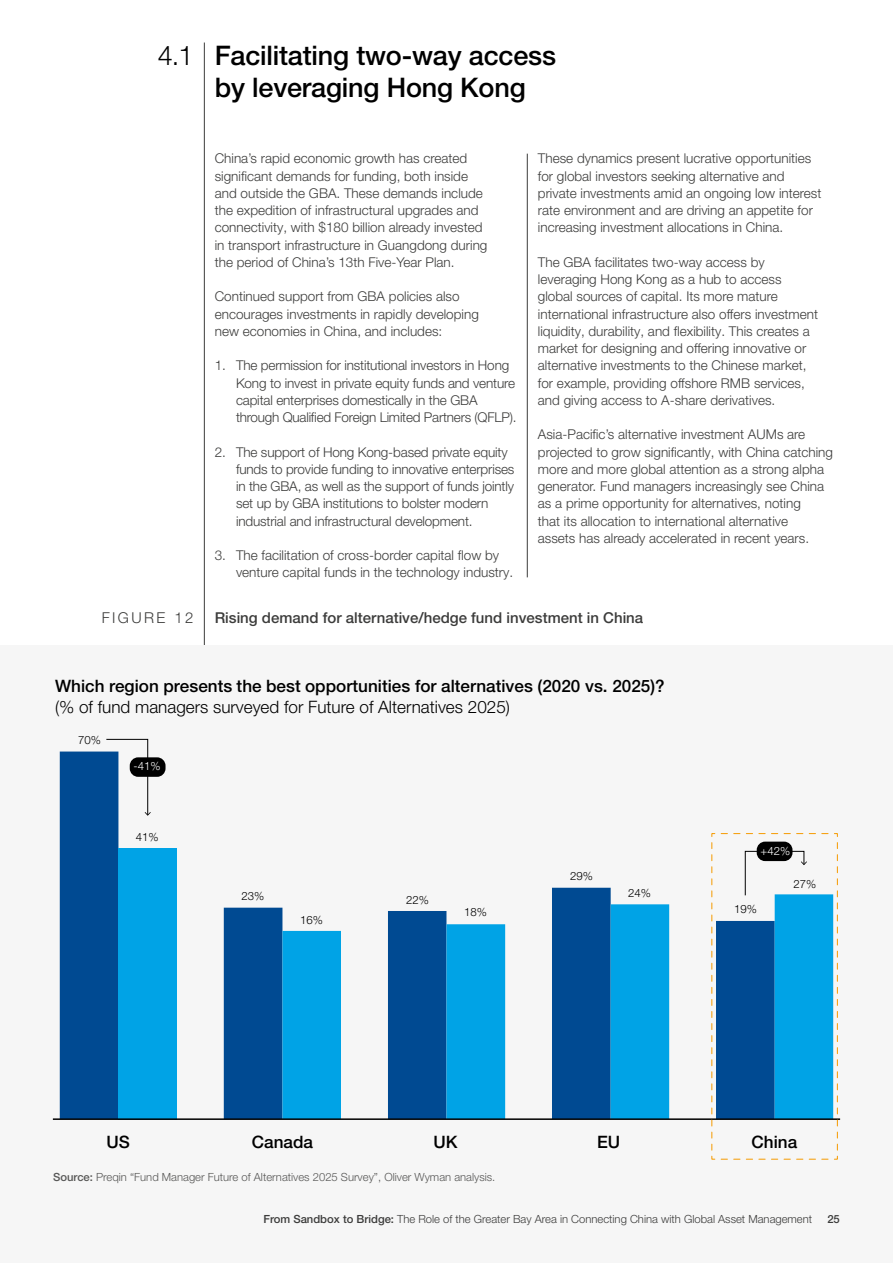
<style>
.page{position:relative;width:893px;height:1263px;background:#fff}
.page>*{position:absolute;margin:0;border:0;box-sizing:border-box;transform-origin:0 0}
.t1{font:500 27px/32.4px "Helvetica Neue LT Pro";letter-spacing:-.005em;color:#000}
.t2{font:300 27px "Helvetica Neue LT Pro";color:#000}
.t3{font:500 17.1px "Helvetica Neue LT Pro";color:#000}
.t4{font:300 17.1px "Helvetica Neue LT Pro";color:#000}
.t5{font:500 15px "Helvetica Neue LT Pro";color:#3c3c3b}
.t6{font:300 15px "Helvetica Neue LT Pro";letter-spacing:.16em;color:#3c3c3b}
.t7{font:300 13.5px/17.2px "Helvetica Neue LT Pro";color:#3c3c3b}
.t8{font:300 11.4px "Helvetica Neue LT Pro";color:#000}
.t9{font:300 11.4px "Helvetica Neue LT Pro";color:#fff}
.t10{font:300 11.25px "Helvetica Neue LT Pro";color:#3c3c3b}
.t11{font:300 11.25px "Helvetica Neue LT Pro";color:#575756}
.t12{font:500 11.25px "Helvetica Neue LT Pro";color:#3c3c3b}
.s1{font-weight:500}
</style>
<div class="page">
<hr style="left:204px;top:43px;width:1px;height:786px;background:#3c3c3b">
<hr style="left:527px;top:154px;width:1px;height:423px;background:#3c3c3b">
<div style="left:0;top:646px;width:893px;height:617px;background:#f6f6f6"></div>
<svg style="left:60px;top:751px;width:551px;height:367px"></svg>
<div style="left:118px;top:848px;width:59px;height:271px;background:#00a3e6"></div>
<svg style="left:282px;top:894px;width:388px;height:224px"></svg>
<svg style="left:106px;top:739px;width:45px;height:77px"></svg>
<div style="left:130px;top:757px;width:36px;height:20px;background:#000;border-radius:8px"></div>
<hr style="left:53px;top:1118px;width:787px;height:2px;background:#000">
<svg style="left:711px;top:833px;width:127px;height:327px"></svg>
<h1 class="t2" style="left:158px;top:39px;width:37px">4.1</h1>
<h1 class="t1" style="left:215px;top:39px;width:343px">Facilitating two-way access by leveraging Hong Kong</h1>
<p class="t7" style="left:215px;top:150px;width:274px">China’s rapid economic growth has created significant demands for funding, both inside and outside the GBA. These demands include the expedition of infrastructural upgrades and connectivity, with $180 billion already invested in transport infrastructure in Guangdong during the period of China’s 13th Five-Year Plan.</p>
<p class="t7" style="left:215px;top:288px;width:266px">Continued support from GBA policies also encourages investments in rapidly developing new economies in China, and includes:</p>
<p class="t7" style="left:236px;top:357px;width:282px;text-indent:-21px">1. The permission for institutional investors in Hong Kong to invest in private equity funds and venture capital enterprises domestically in the GBA through Qualified Foreign Limited Partners (QFLP).</p>
<p class="t7" style="left:236px;top:443px;width:280px;text-indent:-21px">2. The support of Hong Kong-based private equity funds to provide funding to innovative enterprises in the GBA, as well as the support of funds jointly set up by GBA institutions to bolster modern industrial and infrastructural development.</p>
<p class="t7" style="left:236px;top:546px;width:279px;text-indent:-21px">3. The facilitation of cross-border capital flow by venture capital funds in the technology industry.</p>
<p class="t7" style="left:538px;top:150px;width:285px">These dynamics present lucrative opportunities for global investors seeking alternative and private investments amid an ongoing low interest rate environment and are driving an appetite for increasing investment allocations in China.</p>
<p class="t7" style="left:538px;top:253px;width:282px">The GBA facilitates two-way access by leveraging Hong Kong as a hub to access global sources of capital. Its more mature international infrastructure also offers investment liquidity, durability, and flexibility. This creates a market for designing and offering innovative or alternative investments to the Chinese market, for example, providing offshore RMB services, and giving access to A-share derivatives.</p>
<p class="t7" style="left:538px;top:426px;width:297px">Asia-Pacific’s alternative investment AUMs are projected to grow significantly, with China catching more and more global attention as a strong alpha generator. Fund managers increasingly see China as a prime opportunity for alternatives, noting<br>that its allocation to international alternative<br>assets has already accelerated in recent years.</p>
<p class="t6" style="left:102px;top:608px;width:93px">FIGURE 12</p>
<p class="t5" style="left:215px;top:608px;width:430px">Rising demand for alternative/hedge fund investment in China</p>
<p class="t3" style="left:55px;top:676px;width:611px">Which region presents the best opportunities for alternatives (2020 vs. 2025)?</p>
<p class="t4" style="left:55px;top:696px;width:456px">(% of fund managers surveyed for Future of Alternatives 2025)</p>
<p class="t8" style="left:78px;top:733px;width:24px">70%</p>
<p class="t9" style="left:134px;top:759px;width:29px">-41%</p>
<p class="t8" style="left:136px;top:830px;width:24px">41%</p>
<p class="t8" style="left:241px;top:889px;width:24px">23%</p>
<p class="t8" style="left:406px;top:893px;width:24px">22%</p>
<p class="t8" style="left:300px;top:913px;width:24px">16%</p>
<p class="t8" style="left:464px;top:905px;width:24px">18%</p>
<p class="t8" style="left:570px;top:869px;width:24px">29%</p>
<p class="t8" style="left:628px;top:886px;width:24px">24%</p>
<p class="t9" style="left:760px;top:844px;width:31px">+42%</p>
<p class="t8" style="left:734px;top:902px;width:24px">19%</p>
<p class="t8" style="left:793px;top:877px;width:24px">27%</p>
<p class="t3" style="left:106px;top:1132px;width:25px">US</p>
<p class="t3" style="left:252px;top:1132px;width:63px">Canada</p>
<p class="t3" style="left:433px;top:1132px;width:26px">UK</p>
<p class="t3" style="left:597px;top:1132px;width:25px">EU</p>
<p class="t3" style="left:752px;top:1132px;width:47px">China</p>
<p class="t11" style="left:53px;top:1170px;width:444px"><span class="s1">Source:</span> Preqin “Fund Manager Future of Alternatives 2025 Survey”, Oliver Wyman analysis.</p>
<p class="t10" style="left:263px;top:1212px;width:550px"><span class="s1">From Sandbox to Bridge:</span> The Role of the Greater Bay Area in Connecting China with Global Asset Management</p>
<p class="t12" style="left:827px;top:1212px;width:14px">25</p>
</div>
